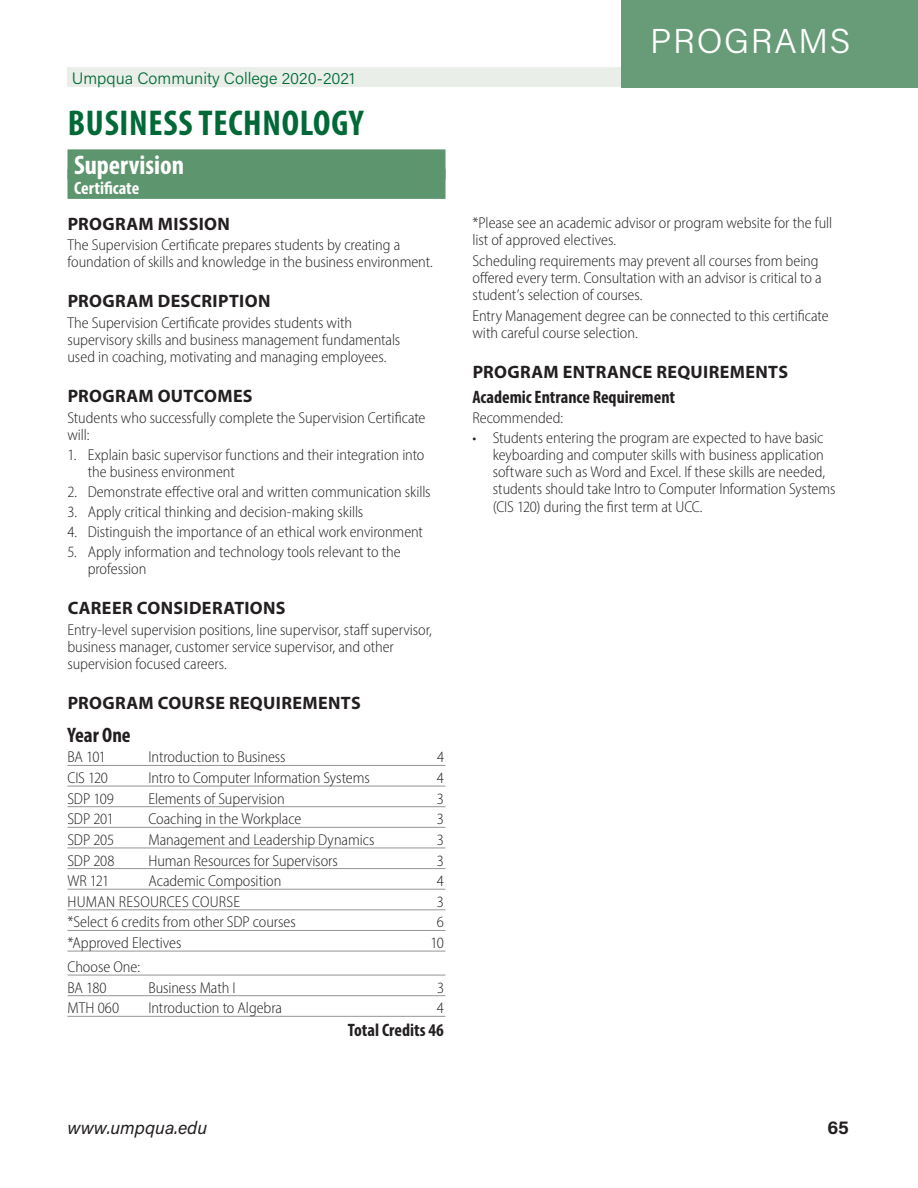
<style>
.page{position:relative;width:918px;height:1188px;background:#fff}
.page>*{position:absolute;margin:0;border:0;box-sizing:border-box;transform-origin:0 0}
.t1{font:700 condensed 36px "Myriad Pro";letter-spacing:.02em;color:#006937}
.t2{font:300 34.5px "Acumin Pro";letter-spacing:.05em;color:#fff}
.t3{font:700 condensed 27px "Myriad Pro";color:#fff}
.t4{font:700 condensed 21px "Myriad Pro";color:#231f20}
.t5{font:700 18px "Myriad Pro";letter-spacing:.02em;color:#231f20}
.t6{font:700 condensed 18px "Myriad Pro";color:#231f20}
.t7{font:italic 18px "Acumin Pro";color:#231f20}
.t8{font:700 condensed 18px "Myriad Pro";color:#fff}
.t9{font:700 18px "Acumin Pro";color:#231f20}
.t10{font:300 16.5px "Acumin Pro";color:#006937}
.t11{font:300 semi-condensed 15.75px/17.2px "Myriad Pro";color:#231f20}
</style>
<div class="page">
<div style="left:68px;top:68px;width:783px;height:19px;background:#e9efe8"></div>
<div style="left:621px;top:0;width:297px;height:87px;background:#689c78"></div>
<div style="left:68px;top:149px;width:378px;height:30px;background:#5d956f"></div>
<div style="left:68px;top:169px;width:378px;height:30px;background:#5d956f"></div>
<hr style="left:68px;top:765px;width:378px;height:1px;background:#939598">
<hr style="left:68px;top:786px;width:378px;height:1px;background:#939598">
<hr style="left:68px;top:806px;width:378px;height:1px;background:#939598">
<hr style="left:68px;top:827px;width:378px;height:1px;background:#939598">
<hr style="left:68px;top:848px;width:378px;height:1px;background:#939598">
<hr style="left:68px;top:868px;width:378px;height:1px;background:#939598">
<hr style="left:68px;top:889px;width:378px;height:1px;background:#939598">
<hr style="left:68px;top:909px;width:378px;height:1px;background:#939598">
<hr style="left:68px;top:930px;width:378px;height:1px;background:#939598">
<hr style="left:68px;top:951px;width:378px;height:1px;background:#939598">
<hr style="left:68px;top:975px;width:378px;height:1px;background:#939598">
<hr style="left:68px;top:995px;width:378px;height:1px;background:#939598">
<hr style="left:68px;top:1016px;width:378px;height:1px;background:#939598">
<p class="t10" style="left:72px;top:69px;width:285px">Umpqua Community College 2020-2021</p>
<h1 class="t1" style="left:68px;top:109px;width:297px">BUSINESS TECHNOLOGY</h1>
<h3 class="t3" style="left:74px;top:155px;width:111px">Supervision</h3>
<p class="t8" style="left:74px;top:181px;width:67px">Certificate</p>
<p class="t5" style="left:68px;top:217px;width:164px">PROGRAM MISSION</p>
<p class="t11" style="left:68px;top:237px;width:367px">The Supervision Certificate prepares students by creating a foundation of skills and knowledge in the business environment.</p>
<p class="t5" style="left:68px;top:295px;width:204px">PROGRAM DESCRIPTION</p>
<p class="t11" style="left:68px;top:315px;width:334px">The Supervision Certificate provides students with supervisory skills and business management fundamentals used in coaching, motivating and managing employees.</p>
<p class="t5" style="left:68px;top:390px;width:186px">PROGRAM OUTCOMES</p>
<p class="t11" style="left:68px;top:410px;width:359px">Students who successfully complete the Supervision Certificate will:</p>
<p class="t11" style="left:88px;top:447px;width:338px;text-indent:-20px">1. Explain basic supervisor functions and their integration into the business environment</p>
<p class="t11" style="left:68px;top:484px;width:365px">2. Demonstrate effective oral and written communication skills</p>
<p class="t11" style="left:68px;top:504px;width:297px">3. Apply critical thinking and decision-making skills</p>
<p class="t11" style="left:68px;top:524px;width:357px">4. Distinguish the importance of an ethical work environment</p>
<p class="t11" style="left:88px;top:544px;width:315px;text-indent:-20px">5. Apply information and technology tools relevant to the profession</p>
<p class="t5" style="left:68px;top:602px;width:220px">CAREER CONSIDERATIONS</p>
<p class="t11" style="left:68px;top:622px;width:366px">Entry-level supervision positions, line supervisor, staff supervisor, business manager, customer service supervisor, and other supervision focused careers.</p>
<p class="t5" style="left:68px;top:697px;width:295px">PROGRAM COURSE REQUIREMENTS</p>
<h3 class="t4" style="left:68px;top:727px;width:65px">Year One</h3>
<p class="t11" style="left:68px;top:750px;width:40px">BA 101</p>
<p class="t11" style="left:148px;top:750px;width:139px">Introduction to Business</p>
<p class="t11" style="left:437px;top:750px;width:9px">4</p>
<p class="t11" style="left:68px;top:770px;width:42px">CIS 120</p>
<p class="t11" style="left:149px;top:770px;width:223px">Intro to Computer Information Systems</p>
<p class="t11" style="left:437px;top:770px;width:9px">4</p>
<p class="t11" style="left:68px;top:791px;width:48px">SDP 109</p>
<p class="t11" style="left:149px;top:791px;width:138px">Elements of Supervision</p>
<p class="t11" style="left:437px;top:791px;width:9px">3</p>
<p class="t11" style="left:68px;top:811px;width:48px">SDP 201</p>
<p class="t11" style="left:148px;top:811px;width:154px">Coaching in the Workplace</p>
<p class="t11" style="left:437px;top:811px;width:9px">3</p>
<p class="t11" style="left:68px;top:832px;width:48px">SDP 205</p>
<p class="t11" style="left:148px;top:832px;width:228px">Management and Leadership Dynamics</p>
<p class="t11" style="left:437px;top:832px;width:9px">3</p>
<p class="t11" style="left:68px;top:853px;width:49px">SDP 208</p>
<p class="t11" style="left:149px;top:853px;width:191px">Human Resources for Supervisors</p>
<p class="t11" style="left:437px;top:853px;width:9px">3</p>
<p class="t11" style="left:68px;top:873px;width:43px">WR 121</p>
<p class="t11" style="left:148px;top:873px;width:134px">Academic Composition</p>
<p class="t11" style="left:437px;top:873px;width:9px">4</p>
<p class="t11" style="left:68px;top:894px;width:174px">HUMAN RESOURCES COURSE</p>
<p class="t11" style="left:437px;top:894px;width:9px">3</p>
<p class="t11" style="left:68px;top:915px;width:230px">*Select 6 credits from other SDP courses</p>
<p class="t11" style="left:437px;top:915px;width:9px">6</p>
<p class="t11" style="left:68px;top:935px;width:115px">*Approved Electives</p>
<p class="t11" style="left:431px;top:935px;width:15px">10</p>
<p class="t11" style="left:68px;top:958px;width:74px;line-height:20.7px">Choose One:<br>BA 180</p>
<p class="t11" style="left:148px;top:980px;width:89px">Business Math I</p>
<p class="t11" style="left:437px;top:980px;width:9px">3</p>
<p class="t11" style="left:68px;top:1001px;width:53px">MTH 060</p>
<p class="t11" style="left:149px;top:1001px;width:135px">Introduction to Algebra</p>
<p class="t11" style="left:437px;top:1001px;width:9px">4</p>
<p class="t6" style="left:348px;top:1023px;width:98px">Total Credits 46</p>
<h2 class="t2" style="left:650px;top:21px;width:202px">PROGRAMS</h2>
<p class="t11" style="left:473px;top:215px;width:361px">*Please see an academic advisor or program website for the full list of approved electives.</p>
<p class="t11" style="left:473px;top:253px;width:351px">Scheduling requirements may prevent all courses from being offered every term. Consultation with an advisor is critical to a student’s selection of courses.</p>
<p class="t11" style="left:473px;top:308px;width:358px">Entry Management degree can be connected to this certificate with careful course selection.</p>
<p class="t5" style="left:473px;top:366px;width:317px">PROGRAM ENTRANCE REQUIREMENTS</p>
<p class="t6" style="left:473px;top:390px;width:204px">Academic Entrance Requirement</p>
<p class="t11" style="left:473px;top:410px;width:92px">Recommended:</p>
<p class="t11" style="left:493px;top:430px;width:344px;text-indent:-20px">• Students entering the program are expected to have basic keyboarding and computer skills with business application software such as Word and Excel. If these skills are needed, students should take Intro to Computer Information Systems (CIS 120) during the first term at UCC.</p>
<p class="t7" style="left:68px;top:1117px;width:141px">www.umpqua.edu</p>
<p class="t9" style="left:827px;top:1115px;width:23px">65</p>
</div>
